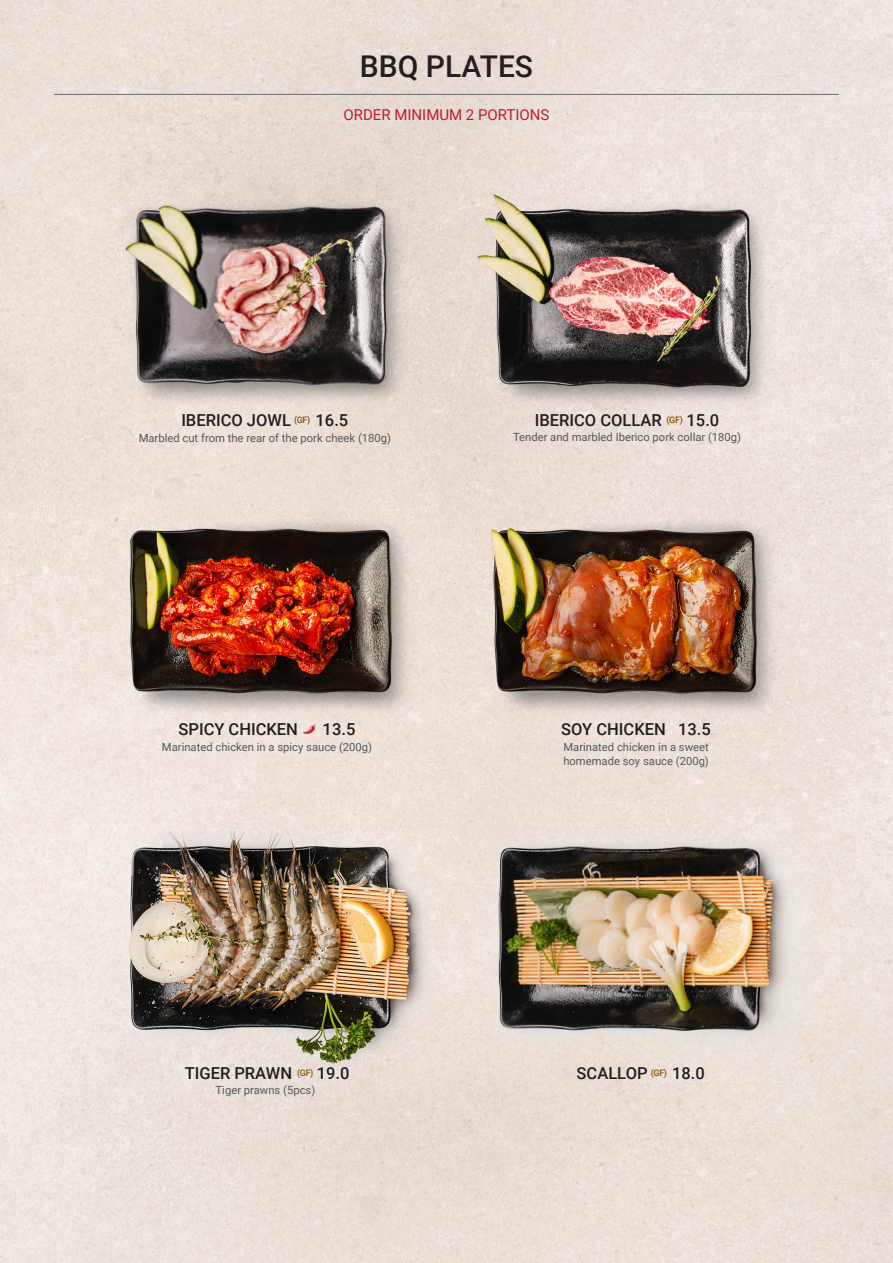
<style>
.page{position:relative;width:893px;height:1263px;background:#fff}
.page>*{position:absolute;margin:0;border:0;box-sizing:border-box;transform-origin:0 0}
.t1{font:500 30px "Roboto";color:#231f20}
.t2{font:500 16.5px "Roboto";color:#231f20}
.t3{font:15px "Roboto";color:#be1d2c}
.t4{font:11.25px "Roboto";color:#57585a}
.t5{font:500 9px "Roboto";letter-spacing:-.04em;color:#8a5200}
</style>
<div class="page">
<img style="left:0;top:0;width:893px;height:1263px">
<hr style="left:54px;top:94px;width:785px;height:1px;background:#6c6d70">
<img style="left:468px;top:500px;width:336px;height:231px">
<img style="left:459px;top:182px;width:352px;height:241px">
<img style="left:103px;top:500px;width:337px;height:230px">
<img style="left:94px;top:180px;width:355px;height:243px">
<img style="left:98px;top:831px;width:358px;height:257px">
<img style="left:447px;top:827px;width:383px;height:256px">
<svg style="left:302px;top:724px;width:14px;height:10px"></svg>
<p class="t1" style="left:360px;top:45px;width:175px">BBQ PLATES</p>
<p class="t3" style="left:343px;top:104px;width:207px">ORDER MINIMUM 2 PORTIONS</p>
<p class="t2" style="left:181px;top:408px;width:111px">IBERICO JOWL</p>
<p class="t2" style="left:316px;top:408px;width:34px">16.5</p>
<p class="t5" style="left:294px;top:413px;width:18px">(GF)</p>
<p class="t2" style="left:535px;top:408px;width:129px">IBERICO COLLAR</p>
<p class="t2" style="left:687px;top:408px;width:34px">15.0</p>
<p class="t5" style="left:666px;top:413px;width:18px">(GF)</p>
<p class="t4" style="left:139px;top:430px;width:254px">Marbled cut from the rear of the pork cheek (180g)</p>
<p class="t4" style="left:513px;top:429px;width:230px">Tender and marbled Iberico pork collar (180g)</p>
<p class="t2" style="left:179px;top:717px;width:121px">SPICY CHICKEN</p>
<p class="t2" style="left:323px;top:717px;width:34px">13.5</p>
<p class="t2" style="left:561px;top:717px;width:151px">SOY CHICKEN 13.5</p>
<p class="t4" style="left:162px;top:739px;width:212px">Marinated chicken in a spicy sauce (200g)</p>
<p class="t4" style="left:563px;top:739px;width:147px">Marinated chicken in a sweet</p>
<p class="t4" style="left:563px;top:753px;width:147px">homemade soy sauce (200g)</p>
<p class="t2" style="left:185px;top:1061px;width:109px">TIGER PRAWN</p>
<p class="t2" style="left:317px;top:1061px;width:34px">19.0</p>
<p class="t5" style="left:297px;top:1067px;width:18px">(GF)</p>
<p class="t2" style="left:577px;top:1061px;width:72px">SCALLOP</p>
<p class="t2" style="left:672px;top:1061px;width:34px">18.0</p>
<p class="t5" style="left:651px;top:1067px;width:18px">(GF)</p>
<p class="t4" style="left:216px;top:1082px;width:101px">Tiger prawns (5pcs)</p>
</div>
